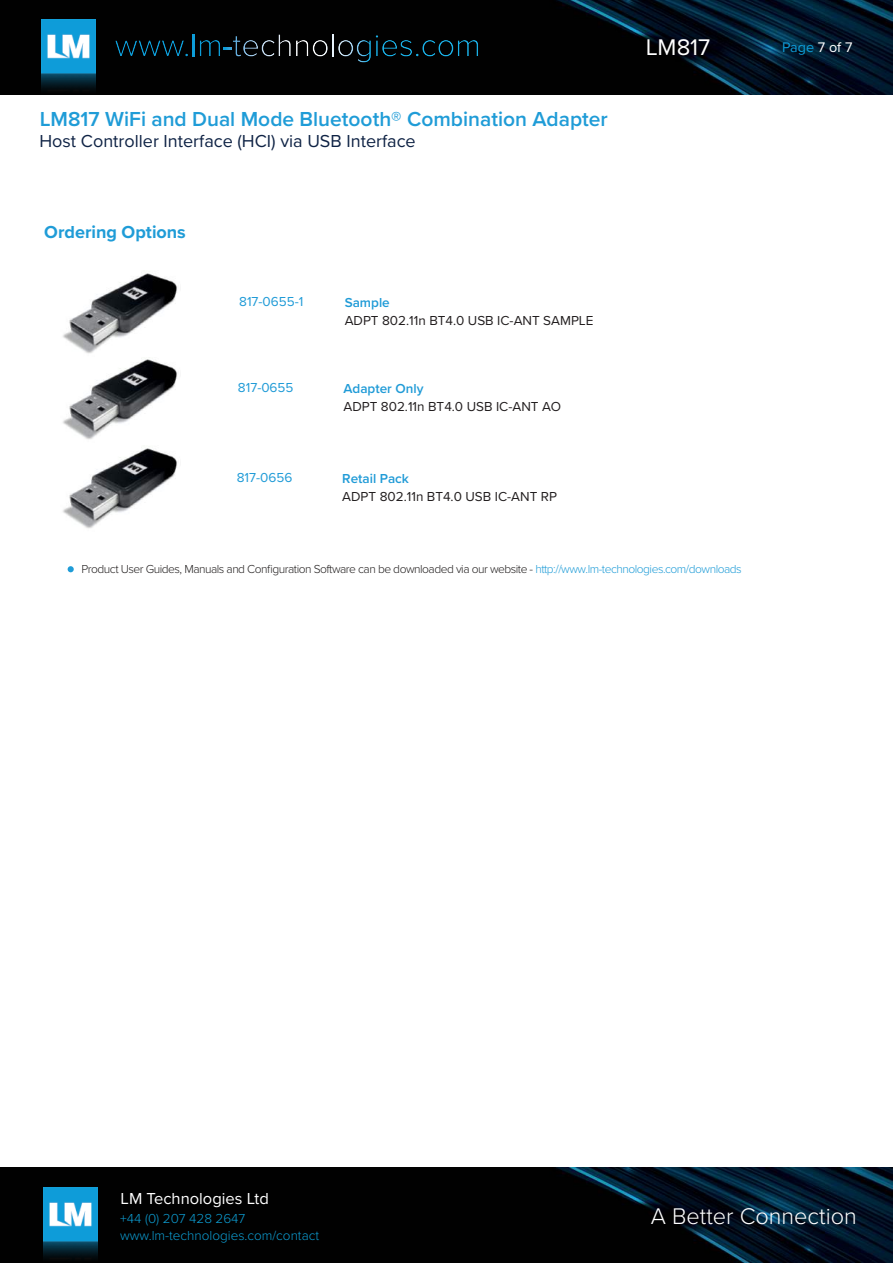
<style>
.page{position:relative;width:893px;height:1263px;background:#fff}
.page>*{position:absolute;margin:0;border:0;box-sizing:border-box;transform-origin:0 0}
.t1{font:300 23.55px "Proxima Nova";color:#fff}
.t2{font:23.55px "Proxima Nova";color:#fff}
.t3{font:600 21px "Proxima Nova";color:#1f9cd7}
.t4{font:18px "Proxima Nova";color:#0f2345}
.t5{font:700 18px "Proxima Nova";color:#1f9cd7}
.t6{font:16.5px "Proxima Nova";color:#fff}
.t7{font:14.4px "Proxima Nova";color:#0d9cd8}
.t8{font:13.5px "Proxima Nova";color:#221e1f}
.t9{font:300 13.5px/16.2px "Proxima Nova";color:#0d9dd2}
.t10{font:600 13.5px "Proxima Nova";color:#209bd7}
.t11{font:13.5px "Proxima Nova";color:#209bd7}
.t12{font:300 12px "Proxima Nova";letter-spacing:-.04em;color:#221f1f}
.s1{color:#fff}
.s2{color:#1f9cd7}
</style>
<div class="page">
<img style="left:0;top:0;width:893px;height:94px">
<img style="left:42px;top:20px;width:54px;height:75px">
<img style="left:115px;top:40px;width:69px;height:16px">
<svg style="left:185px;top:34px;width:9px;height:22px"></svg>
<img style="left:200px;top:40px;width:20px;height:16px">
<img style="left:233px;top:36px;width:8px;height:21px">
<img style="left:243px;top:40px;width:15px;height:17px">
<img style="left:262px;top:40px;width:13px;height:17px">
<img style="left:278px;top:34px;width:13px;height:22px">
<img style="left:296px;top:40px;width:12px;height:16px">
<img style="left:313px;top:40px;width:15px;height:17px">
<img style="left:332px;top:34px;width:2px;height:22px">
<img style="left:338px;top:40px;width:15px;height:17px">
<img style="left:357px;top:40px;width:14px;height:22px">
<img style="left:376px;top:35px;width:2px;height:21px">
<img style="left:382px;top:40px;width:15px;height:17px">
<img style="left:400px;top:40px;width:12px;height:17px">
<img style="left:422px;top:40px;width:13px;height:17px">
<img style="left:438px;top:40px;width:15px;height:17px">
<img style="left:458px;top:40px;width:20px;height:16px">
<img style="left:0;top:1168px;width:893px;height:94px">
<img style="left:44px;top:1188px;width:53px;height:75px">
<img style="left:63px;top:448px;width:114px;height:81px">
<img style="left:63px;top:273px;width:114px;height:167px">
<svg style="left:68px;top:566px;width:6px;height:6px"></svg>
<h2 class="t3" style="left:40px;top:110px;width:570px">LM817 WiFi and Dual Mode Bluetooth® Combination Adapter</h2>
<h3 class="t4" style="left:40px;top:133px;width:378px">Host Controller Interface (HCI) via USB Interface</h3>
<h3 class="t5" style="left:44px;top:224px;width:143px">Ordering Options</h3>
<p class="t11" style="left:239px;top:296px;width:66px">817-0655-1</p>
<p class="t10" style="left:345px;top:297px;width:47px">Sample</p>
<p class="t8" style="left:345px;top:315px;width:250px">ADPT 802.11n BT4.0 USB IC-ANT SAMPLE</p>
<p class="t11" style="left:238px;top:382px;width:57px">817-0655</p>
<p class="t10" style="left:343px;top:383px;width:82px">Adapter Only</p>
<p class="t8" style="left:343px;top:401px;width:219px">ADPT 802.11n BT4.0 USB IC-ANT AO</p>
<p class="t11" style="left:237px;top:472px;width:57px">817-0656</p>
<p class="t10" style="left:342px;top:473px;width:68px">Retail Pack</p>
<p class="t8" style="left:342px;top:491px;width:216px">ADPT 802.11n BT4.0 USB IC-ANT RP</p>
<h1 class="t2" style="left:646px;top:38px;width:66px">LM817</h1>
<p class="t7" style="left:782px;top:41px;width:72px">Page <span class="s1">7 of 7</span></p>
<p class="t12" style="left:82px;top:564px;width:662px">Product User Guides, Manuals and Configuration Software can be downloaded via our website - <span class="s2">http://www.lm-technologies.com/downloads</span></p>
<h3 class="t6" style="left:121px;top:1192px;width:150px">LM Technologies Ltd</h3>
<p class="t9" style="left:120px;top:1211px;width:200px">+44 (0) 207 428 2647 www.lm-technologies.com/contact</p>
<h1 class="t1" style="left:651px;top:1206px;width:207px">A Better Connection</h1>
</div>
